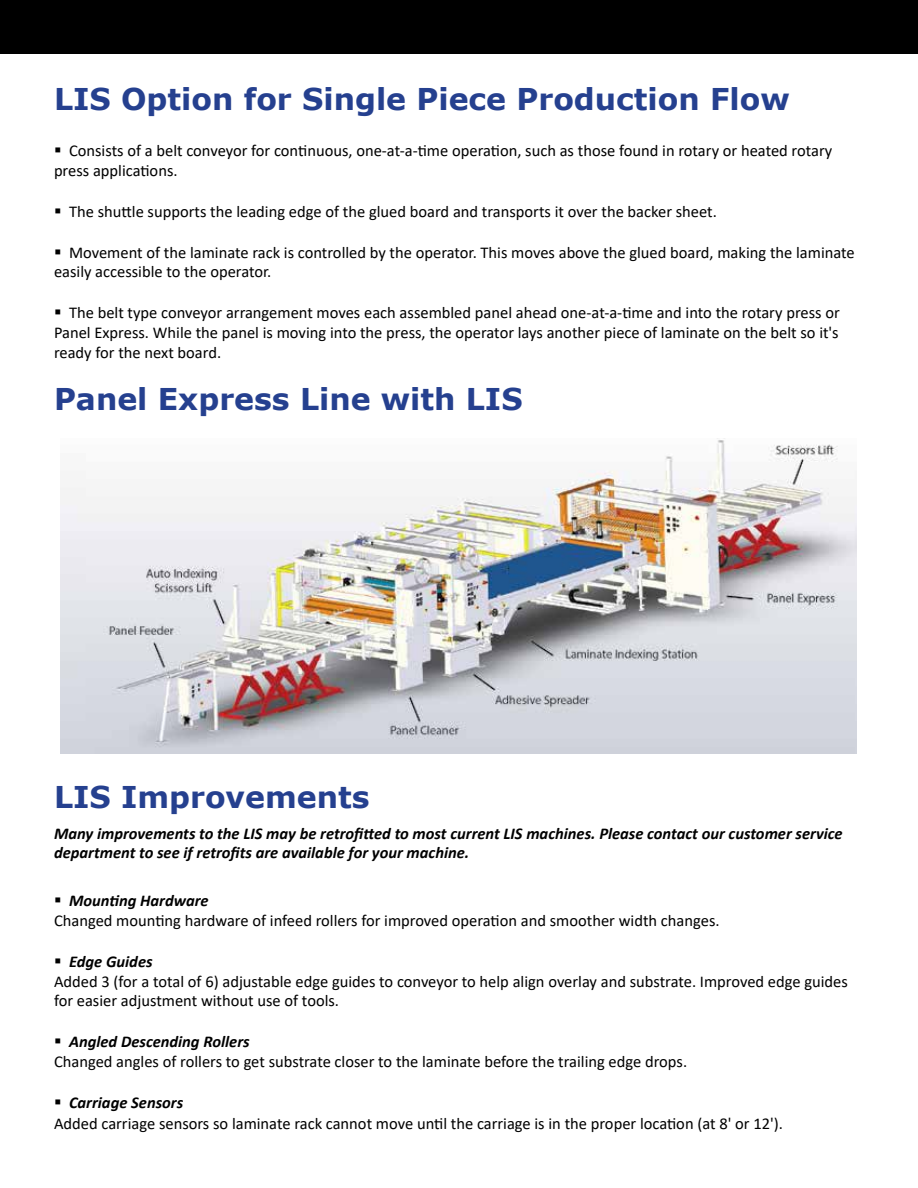
<style>
.page{position:relative;width:918px;height:1188px;background:#fff}
.page>*{position:absolute;margin:0;border:0;box-sizing:border-box;transform-origin:0 0}
.t1{font:700 30px "Verdana";color:#25408f}
.t2{font:16.5px/19.8px "Calibri";color:#000}
.t3{font:italic 700 16.5px/19.8px "Calibri";color:#000}
.s1{font-weight:700;font-style:italic}
</style>
<div class="page">
<div style="left:0;top:0;width:918px;height:54px;background:#000"></div>
<img style="left:60px;top:438px;width:797px;height:315px">
<h1 class="t1" style="left:54px;top:78px;width:737px">LIS Option for Single Piece Production Flow</h1>
<p class="t2" style="left:54px;top:140px;width:780px">▪ Consists of a belt conveyor for continuous, one-at-a-time operation, such as those found in rotary or heated rotary press applications.</p>
<p class="t2" style="left:54px;top:201px;width:664px">▪ The shuttle supports the leading edge of the glued board and transports it over the backer sheet.</p>
<p class="t2" style="left:54px;top:242px;width:802px">▪ Movement of the laminate rack is controlled by the operator. This moves above the glued board, making the laminate easily accessible to the operator.</p>
<p class="t2" style="left:54px;top:302px;width:787px;text-align:justify">▪ The belt type conveyor arrangement moves each assembled panel ahead one-at-a-time and into the rotary press or Panel Express. While the panel is moving into the press, the operator lays another piece of laminate on the belt so it's ready for the next board.</p>
<h1 class="t1" style="left:54px;top:378px;width:470px">Panel Express Line with LIS</h1>
<h1 class="t1" style="left:54px;top:776px;width:317px">LIS Improvements</h1>
<p class="t3" style="left:54px;top:823px;width:790px">Many improvements to the LIS may be retrofitted to most current LIS machines. Please contact our customer service department to see if retrofits are available for your machine.</p>
<p class="t2" style="left:54px;top:890px;width:667px">▪ <span class="s1">Mounting Hardware<br></span>Changed mounting hardware of infeed rollers for improved operation and smoother width changes.</p>
<p class="t2" style="left:54px;top:951px;width:795px">▪ <span class="s1">Edge Guides<br></span>Added 3 (for a total of 6) adjustable edge guides to conveyor to help align overlay and substrate. Improved edge guides for easier adjustment without use of tools.</p>
<p class="t2" style="left:54px;top:1031px;width:635px">▪ <span class="s1">Angled Descending Rollers<br></span>Changed angles of rollers to get substrate closer to the laminate before the trailing edge drops.</p>
<p class="t2" style="left:54px;top:1091px;width:730px;line-height:21.6px">▪ <span class="s1">Carriage Sensors<br></span>Added carriage sensors so laminate rack cannot move until the carriage is in the proper location (at 8' or 12').</p>
</div>
